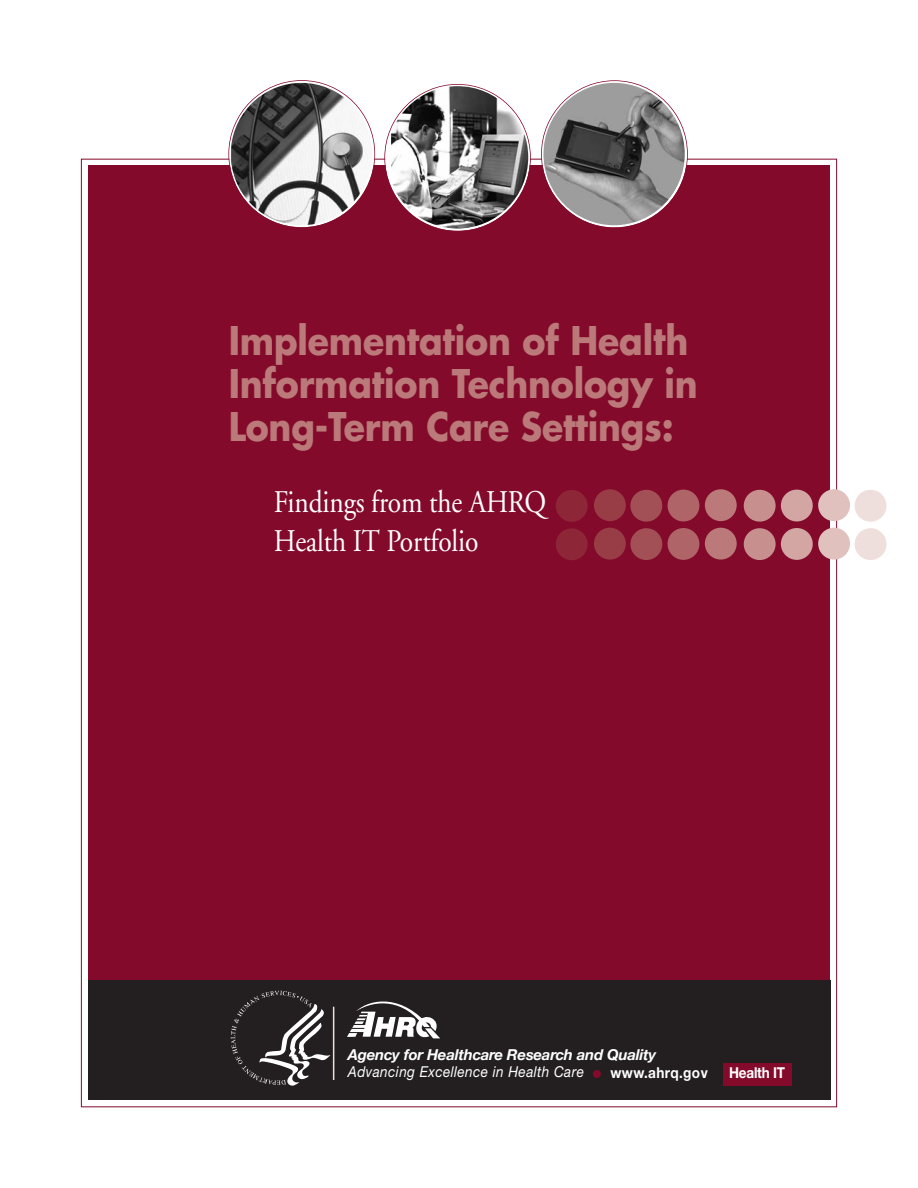
<style>
.page{position:relative;width:918px;height:1188px;background:#fff}
.page>*{position:absolute;margin:0;border:0;box-sizing:border-box;transform-origin:0 0}
.t1{font:700 38.4px/42.8px "Futura";letter-spacing:-.005em;color:#bb7979;scale:.9 1}
.t2{font:31.5px/39px "Adobe Garamond";letter-spacing:-.005em;color:#fff;scale:.87 1}
.t3{font:italic 700 15px "Helvetica Neue";letter-spacing:-.015em;color:#fff}
.t4{font:italic 15px "Helvetica Neue";letter-spacing:.03em;color:#fff;scale:.91 1}
.t5{font:700 15px "Helvetica Neue";letter-spacing:.03em;color:#fff;scale:.91 1}
.t6{font:700 15px "Helvetica Neue";letter-spacing:-.015em;color:#fff;scale:.9 1}
</style>
<div class="page">
<div style="left:88px;top:166px;width:742px;height:814px;background:#830a2b"></div>
<img style="left:231px;top:83px;width:141px;height:142px">
<img style="left:543px;top:83px;width:142px;height:142px">
<img style="left:391px;top:86px;width:137px;height:143px">
<div style="left:88px;top:980px;width:742px;height:120px;background:#231f20"></div>
<svg style="left:347px;top:1001px;width:93px;height:37px"></svg>
<svg style="left:231px;top:991px;width:100px;height:95px"></svg>
<div style="left:723px;top:1063px;width:69px;height:22px;background:#830a2b"></div>
<hr style="left:333px;top:1007px;width:1px;height:73px;background:#eededc">
<div style="left:593px;top:1070px;width:8px;height:8px;background:#830a2b;border-radius:50%"></div>
<div style="left:556px;top:490px;width:32px;height:32px;background:#8d2637;border-radius:50%"></div>
<div style="left:556px;top:528px;width:32px;height:32px;background:#8d2637;border-radius:50%"></div>
<div style="left:594px;top:489px;width:32px;height:32px;background:#983c46;border-radius:50%"></div>
<div style="left:630px;top:490px;width:32px;height:32px;background:#a25055;border-radius:50%"></div>
<div style="left:594px;top:528px;width:32px;height:32px;background:#983c46;border-radius:50%"></div>
<div style="left:630px;top:528px;width:32px;height:32px;background:#a25055;border-radius:50%"></div>
<div style="left:668px;top:490px;width:31px;height:31px;background:#af6567;border-radius:50%"></div>
<div style="left:705px;top:489px;width:32px;height:32px;background:#bb7979;border-radius:50%"></div>
<div style="left:744px;top:490px;width:32px;height:32px;background:#c78f8e;border-radius:50%"></div>
<div style="left:668px;top:528px;width:31px;height:32px;background:#af6567;border-radius:50%"></div>
<div style="left:705px;top:528px;width:32px;height:32px;background:#bb7979;border-radius:50%"></div>
<div style="left:744px;top:528px;width:32px;height:32px;background:#c78f8e;border-radius:50%"></div>
<div style="left:781px;top:490px;width:32px;height:31px;background:#d3a6a4;border-radius:50%"></div>
<div style="left:818px;top:489px;width:32px;height:32px;background:#e1c1be;border-radius:50%"></div>
<div style="left:855px;top:490px;width:31px;height:32px;background:#eededc;border-radius:50%"></div>
<div style="left:781px;top:528px;width:32px;height:32px;background:#d3a6a4;border-radius:50%"></div>
<div style="left:818px;top:528px;width:32px;height:32px;background:#e1c1be;border-radius:50%"></div>
<div style="left:855px;top:528px;width:31px;height:32px;background:#eededc;border-radius:50%"></div>
<p class="t1" style="left:229px;top:323px;width:523px">Implementation of Health<br>Information Technology in<br>Long-Term Care Settings:</p>
<p class="t2" style="left:274px;top:486px;width:315px">Findings from the AHRQ<br>Health IT Portfolio</p>
<p class="t3" style="left:348px;top:1045px;width:310px">Agency for Healthcare Research and Quality</p>
<p class="t4" style="left:348px;top:1066px;width:261px">Advancing Excellence in Health Care</p>
<p class="t5" style="left:610px;top:1067px;width:108px">www.ahrq.gov</p>
<p class="t6" style="left:729px;top:1068px;width:64px">Health IT</p>
</div>
